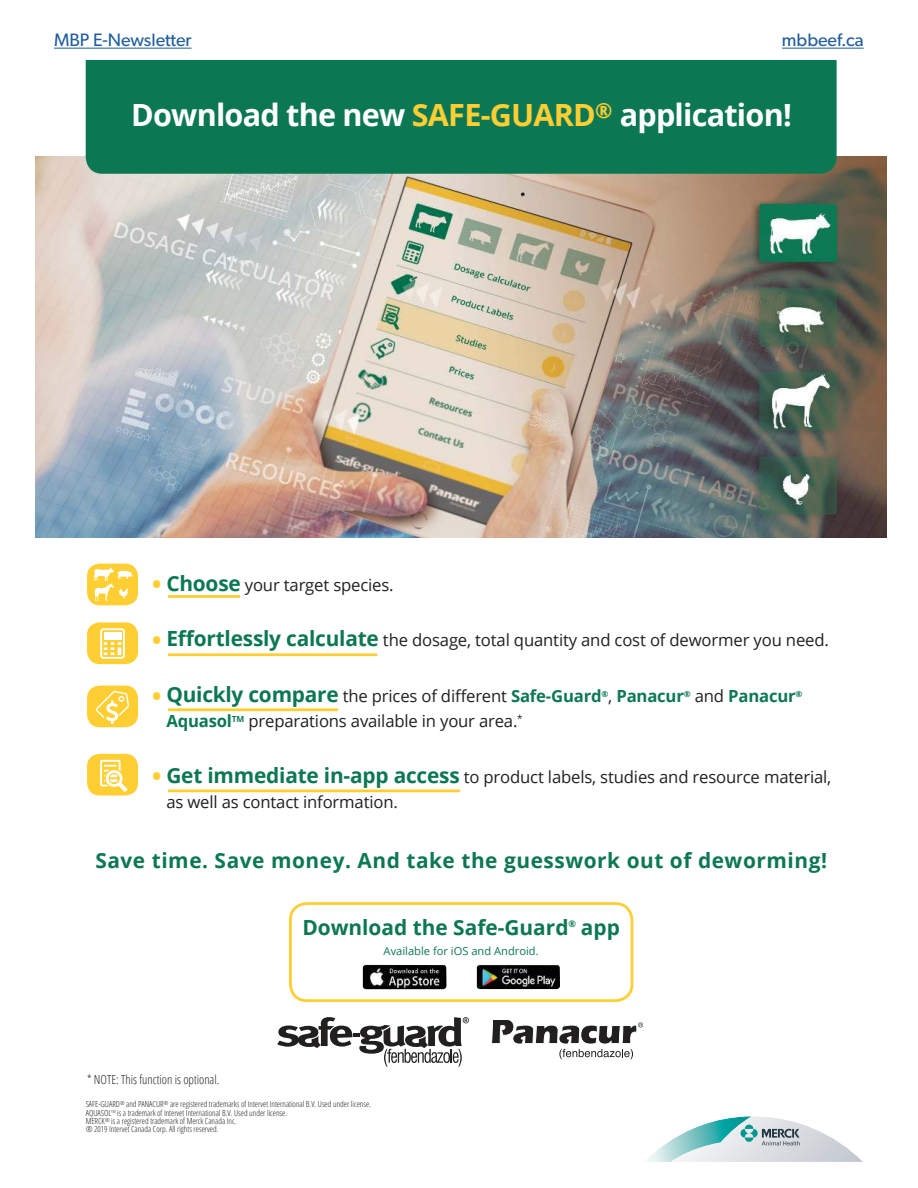
<style>
.page{position:relative;width:918px;height:1188px;background:#fff}
.page>*{position:absolute;margin:0;border:0;box-sizing:border-box;transform-origin:0 0}
.t1{font:700 30.6px "Open Sans";letter-spacing:-.025em;color:#fff}
.t2{font:700 20.85px "Open Sans";letter-spacing:.025em;color:#0c7853}
.t3{font:700 20.85px "Open Sans";color:#0c7853}
.t4{font:18px "Gibson";color:#1f5d9e}
.t5{font:16.65px/25px "Open Sans";letter-spacing:-.01em;color:#221f1f}
.t6{font:300 condensed 12.45px "Open Sans";color:#221f1f}
.t7{font:11.1px "Open Sans";color:#0c7853}
.t8{font:700 9.15px "Open Sans";color:#0c7853}
.t9{font:300 condensed 8.4px/8.4px "Open Sans";color:#221f1f}
.s1{color:#fece33}
.s2{font-weight:800;font-size:22.2px;color:#fece33}
.s3{font-weight:700;font-size:20.85px;color:#0c7853}
.s4{font-weight:700;color:#0c7853}
</style>
<div class="page">
<hr style="left:54px;top:48px;width:138px;height:1px;background:#1f5d9e">
<hr style="left:782px;top:48px;width:82px;height:1px;background:#1f5d9e">
<img style="left:36px;top:156px;width:851px;height:381px">
<div style="left:289px;top:902px;width:344px;height:100px;border:3px solid #fece33;border-radius:17px"></div>
<div style="left:86px;top:61px;width:751px;height:113px;background:#0c7853"></div>
<svg style="left:277px;top:1017px;width:192px;height:50px"></svg>
<svg style="left:491px;top:1019px;width:152px;height:40px"></svg>
<div style="left:87px;top:564px;width:51px;height:41px;background:#fece33;border-radius:13px"></div>
<svg style="left:94px;top:568px;width:39px;height:33px"></svg>
<img style="left:363px;top:965px;width:83px;height:24px">
<img style="left:477px;top:965px;width:83px;height:24px">
<img style="left:752px;top:1116px;width:111px;height:46px">
<img style="left:646px;top:1116px;width:106px;height:46px">
<svg style="left:740px;top:1125px;width:60px;height:20px"></svg>
<hr style="left:168px;top:595px;width:72px;height:3px;background:#fece33">
<hr style="left:168px;top:653px;width:209px;height:3px;background:#fece33">
<hr style="left:168px;top:708px;width:170px;height:3px;background:#fece33">
<hr style="left:168px;top:789px;width:292px;height:3px;background:#fece33">
<div style="left:87px;top:622px;width:51px;height:42px;background:#fece33;border-radius:13px"></div>
<svg style="left:100px;top:628px;width:25px;height:31px"></svg>
<div style="left:87px;top:686px;width:51px;height:41px;background:#fece33;border-radius:13px"></div>
<svg style="left:96px;top:691px;width:33px;height:33px"></svg>
<div style="left:87px;top:754px;width:51px;height:42px;background:#fece33;border-radius:13px"></div>
<svg style="left:100px;top:760px;width:28px;height:32px"></svg>
<p class="t4" style="left:54px;top:33px;width:139px">MBP E-Newsletter</p>
<p class="t4" style="left:782px;top:33px;width:83px">mbbeef.ca</p>
<h1 class="t1" style="left:131px;top:103px;width:662px">Download the new <span class="s1">SAFE-GUARD</span><sup>®</sup> application!</h1>
<p class="t5" style="left:152px;top:574px;width:243px"><span class="s2">•</span> <span class="s3">Choose</span> your target species.</p>
<p class="t5" style="left:152px;top:630px;width:678px"><span class="s2">•</span> <span class="s3">Effortlessly calculate</span> the dosage, total quantity and cost of dewormer you need.</p>
<p class="t5" style="left:166px;top:683px;width:638px;text-indent:-14px"><span class="s2">•</span> <span class="s3">Quickly compare</span> the prices of different <span class="s4">Safe-Guard</span><sup>®</sup>, <span class="s4">Panacur</span><sup>®</sup> and <span class="s4">Panacur</span><sup>®<br></sup><span class="s4">Aquasol</span><sup>TM</sup> preparations available in your area.<sup>*</sup></p>
<p class="t5" style="left:166px;top:766px;width:667px;text-indent:-14px"><span class="s2">•</span> <span class="s3">Get immediate in-app access</span> to product labels, studies and resource material, as well as contact information.</p>
<p class="t2" style="left:95px;top:852px;width:733px">Save time. Save money. And take the guesswork out of deworming!</p>
<p class="t3" style="left:302px;top:919px;width:268px">Download the Safe-Guard</p>
<p class="t8" style="left:569px;top:920px;width:9px">®</p>
<p class="t2" style="left:581px;top:919px;width:41px">app</p>
<p class="t7" style="left:384px;top:947px;width:157px">Available for iOS and Android.</p>
<p class="t6" style="left:87px;top:1075px;width:134px">* NOTE: This function is optional.</p>
<p class="t9" style="left:86px;top:1101px;width:287px">SAFE-GUARD<sup>®</sup> and PANACUR<sup>®</sup> are registered trademarks of Intervet International B.V. Used under license.<br>AQUASOL<sup>TM</sup> is a trademark of Intervet International B.V. Used under license.<br>MERCK<sup>®</sup> is a registered trademark of Merck Canada Inc.<br>® 2019 Intervet Canada Corp. All rights reserved.</p>
</div>
